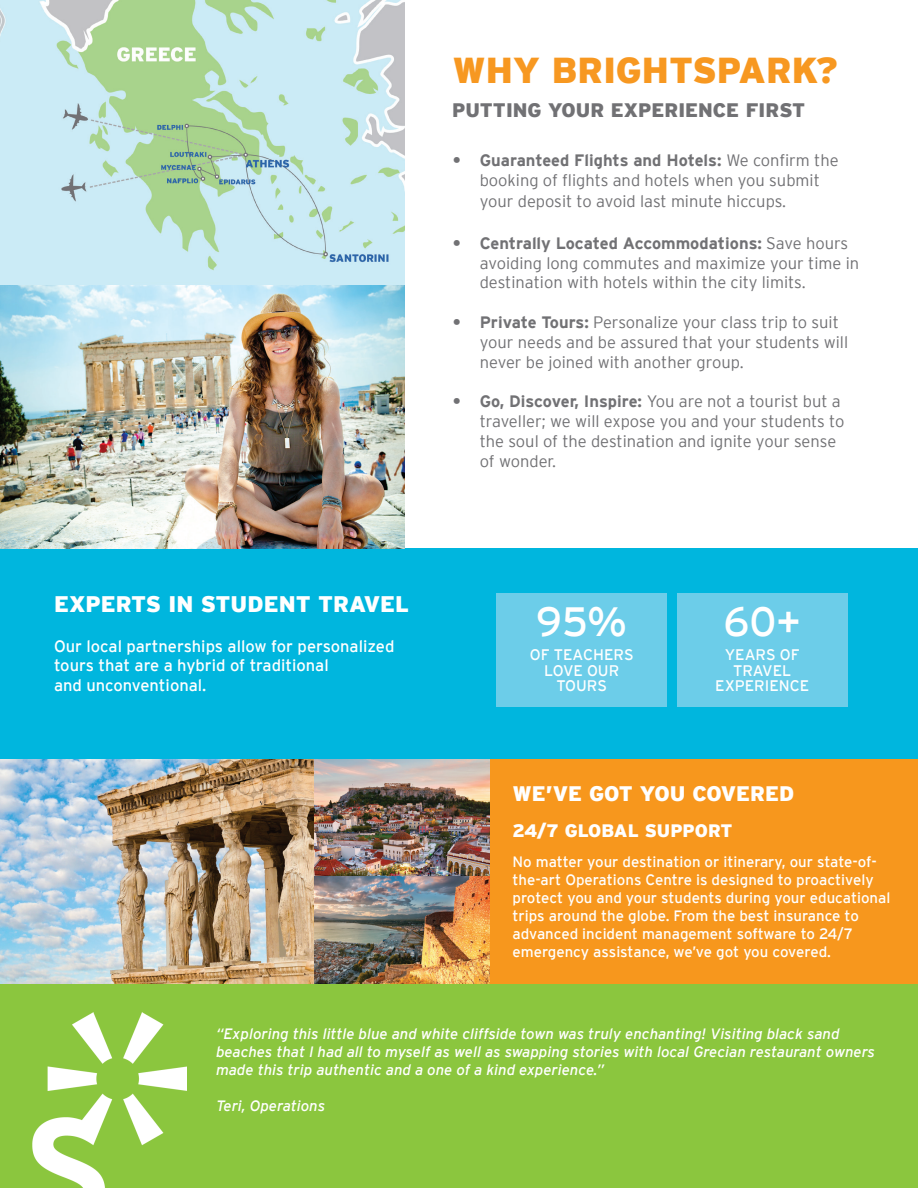
<style>
.page{position:relative;width:918px;height:1188px;background:#fff}
.page>*{position:absolute;margin:0;border:0;box-sizing:border-box;transform-origin:0 0}
.t1{font:40.8px "Interstate";color:#fff}
.t2{font:900 36px "Interstate";color:#f79821}
.t3{font:900 22.5px "Interstate";color:#fff}
.t4{font:900 21px "Interstate";color:#fff}
.t5{font:900 19.5px "Interstate";color:#717174}
.t6{font:900 18px "Interstate";color:#fff}
.t7{font:300 16.5px/19.8px "Interstate";color:#717174}
.t8{font:16.5px/19.8px "Interstate";color:#fff}
.t9{font:15.3px/15.3px "Interstate";color:#fff;text-align:center}
.t10{font:15px/18px "Interstate";color:#fff}
.t11{font:italic 15px/18px "Interstate";color:#fff}
.s1{font-weight:700}
</style>
<div class="page">
<img style="left:314px;top:758px;width:177px;height:227px">
<img style="left:0;top:758px;width:314px;height:227px">
<div style="left:491px;top:758px;width:427px;height:233px;background:#f7971d"></div>
<div style="left:0;top:548px;width:918px;height:210px;background:#00b6de"></div>
<img style="left:0;top:0;width:405px;height:548px">
<div style="left:496px;top:593px;width:171px;height:114px;background:#6ccde9"></div>
<div style="left:677px;top:593px;width:171px;height:114px;background:#6ccde9"></div>
<div style="left:0;top:985px;width:918px;height:203px;background:#8bc63e"></div>
<img style="left:32px;top:1013px;width:155px;height:175px">
<h2 class="t2" style="left:453px;top:50px;width:387px">WHY BRIGHTSPARK?</h2>
<p class="t5" style="left:452px;top:99px;width:355px">PUTTING YOUR EXPERIENCE FIRST</p>
<p class="t7" style="left:453px;top:150px;width:387px;text-align:center"><span class="s1">• Guaranteed Flights and Hotels:</span> We confirm the booking of flights and hotels when you submit</p>
<p class="t7" style="left:480px;top:192px;width:308px">your deposit to avoid last minute hiccups.</p>
<p class="t7" style="left:480px;top:233px;width:381px;text-indent:-27px"><span class="s1">• Centrally Located Accommodations:</span> Save hours avoiding long commutes and maximize your time in destination with hotels within the city limits.</p>
<p class="t7" style="left:480px;top:312px;width:370px;text-indent:-27px"><span class="s1">• Private Tours:</span> Personalize your class trip to suit your needs and be assured that your students will never be joined with another group.</p>
<p class="t7" style="left:480px;top:391px;width:366px;text-indent:-27px"><span class="s1">• Go, Discover, Inspire:</span> You are not a tourist but a traveller; we will expose you and your students to the soul of the destination and ignite your sense of wonder.</p>
<h3 class="t3" style="left:54px;top:591px;width:357px">EXPERTS IN STUDENT TRAVEL</h3>
<p class="t8" style="left:54px;top:636px;width:342px">Our local partnerships allow for personalized tours that are a hybrid of traditional<br>and unconventional.</p>
<p class="t9" style="left:715px;top:647px;width:95px">YEARS OF<br>TRAVEL<br>EXPERIENCE</p>
<h1 class="t1" style="left:536px;top:599px;width:92px">95%</h1>
<h1 class="t1" style="left:724px;top:599px;width:79px">60+</h1>
<p class="t9" style="left:530px;top:647px;width:105px">OF TEACHERS<br>LOVE OUR<br>TOURS</p>
<p class="t4" style="left:513px;top:782px;width:283px">WE’VE GOT YOU COVERED</p>
<p class="t6" style="left:513px;top:821px;width:221px">24/7 GLOBAL SUPPORT</p>
<p class="t10" style="left:513px;top:853px;width:379px">No matter your destination or itinerary, our state-of&shy;the-art Operations Centre is designed to proactively protect you and your students during your educational trips around the globe. From the best insurance to advanced incident management software to 24/7 emergency assistance, we’ve got you covered.</p>
<p class="t11" style="left:216px;top:1025px;width:661px">“Exploring this little blue and white cliffside town was truly enchanting! Visiting black sand beaches that I had all to myself as well as swapping stories with local Grecian restaurant owners made this trip authentic and a one of a kind experience.”</p>
<p class="t11" style="left:216px;top:1097px;width:111px">Teri, Operations</p>
</div>
